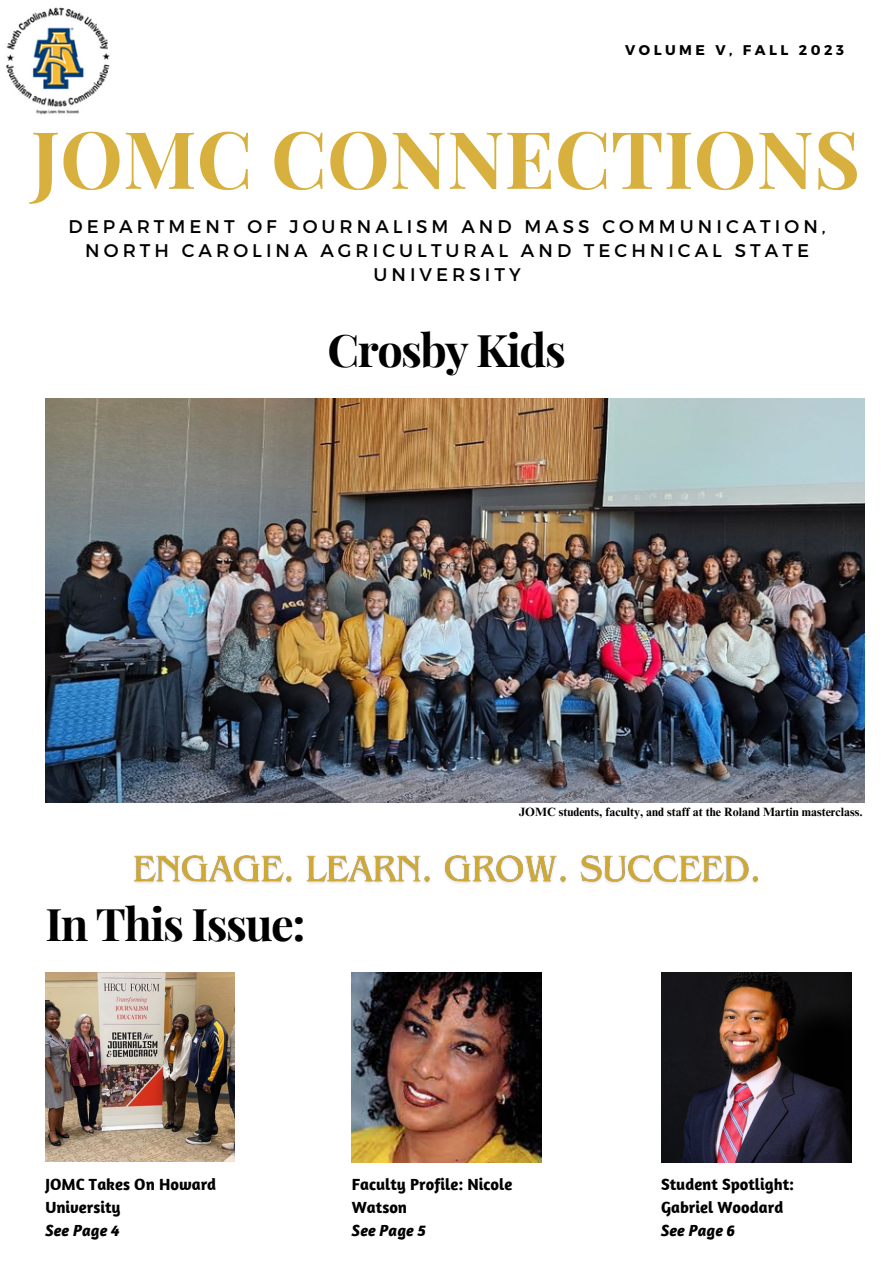
<style>
.page{position:relative;width:893px;height:1264px;background:#fff}
.page>*{position:absolute;margin:0;border:0;box-sizing:border-box;transform-origin:0 0}
.t1{font:700 79.35px "Playfair Display";color:#d7b03e}
.t2{font:700 45px "Playfair Display";letter-spacing:-.035em;color:#000}
.t3{font:18.3px/23.9px "Montserrat";letter-spacing:.22em;color:#000;text-align:center}
.t4{font:700 16.5px/23px "Amaranth";color:#000}
.t5{font:italic 700 16.5px "Amaranth";color:#000}
.t6{font:700 14.1px "Montserrat";letter-spacing:.25em;color:#000}
.t7{font:700 12px "Times NRMT Pro";color:#000}
</style>
<div class="page">
<img style="left:45px;top:398px;width:819px;height:404px">
<img style="left:45px;top:972px;width:189px;height:189px">
<img style="left:352px;top:972px;width:189px;height:190px">
<img style="left:661px;top:972px;width:190px;height:190px">
<img style="left:6px;top:7px;width:104px;height:108px">
<img style="left:133px;top:855px;width:625px;height:29px">
<p class="t6" style="left:625px;top:40px;width:220px">VOLUME V, FALL 2023</p>
<p class="t1" style="left:31px;top:103px;width:830px">JOMC CONNECTIONS</p>
<p class="t3" style="left:69px;top:213px;width:758px">DEPARTMENT OF JOURNALISM AND MASS COMMUNICATION,<br>NORTH CAROLINA AGRICULTURAL AND TECHNICAL STATE<br>UNIVERSITY</p>
<p class="t2" style="left:327px;top:318px;width:240px">Crosby Kids</p>
<p class="t2" style="left:45px;top:892px;width:261px">In This Issue:</p>
<p class="t7" style="left:518px;top:807px;width:345px">JOMC students, faculty, and staff at the Roland Martin masterclass.</p>
<p class="t4" style="left:45px;top:1172px;width:172px">JOMC Takes On Howard<br>University</p>
<p class="t5" style="left:45px;top:1220px;width:76px">See Page 4</p>
<p class="t4" style="left:352px;top:1172px;width:162px">Faculty Profile: Nicole<br>Watson</p>
<p class="t5" style="left:352px;top:1220px;width:75px">See Page 5</p>
<p class="t4" style="left:661px;top:1172px;width:135px">Student Spotlight:<br>Gabriel Woodard</p>
<p class="t5" style="left:661px;top:1220px;width:76px">See Page 6</p>
</div>
